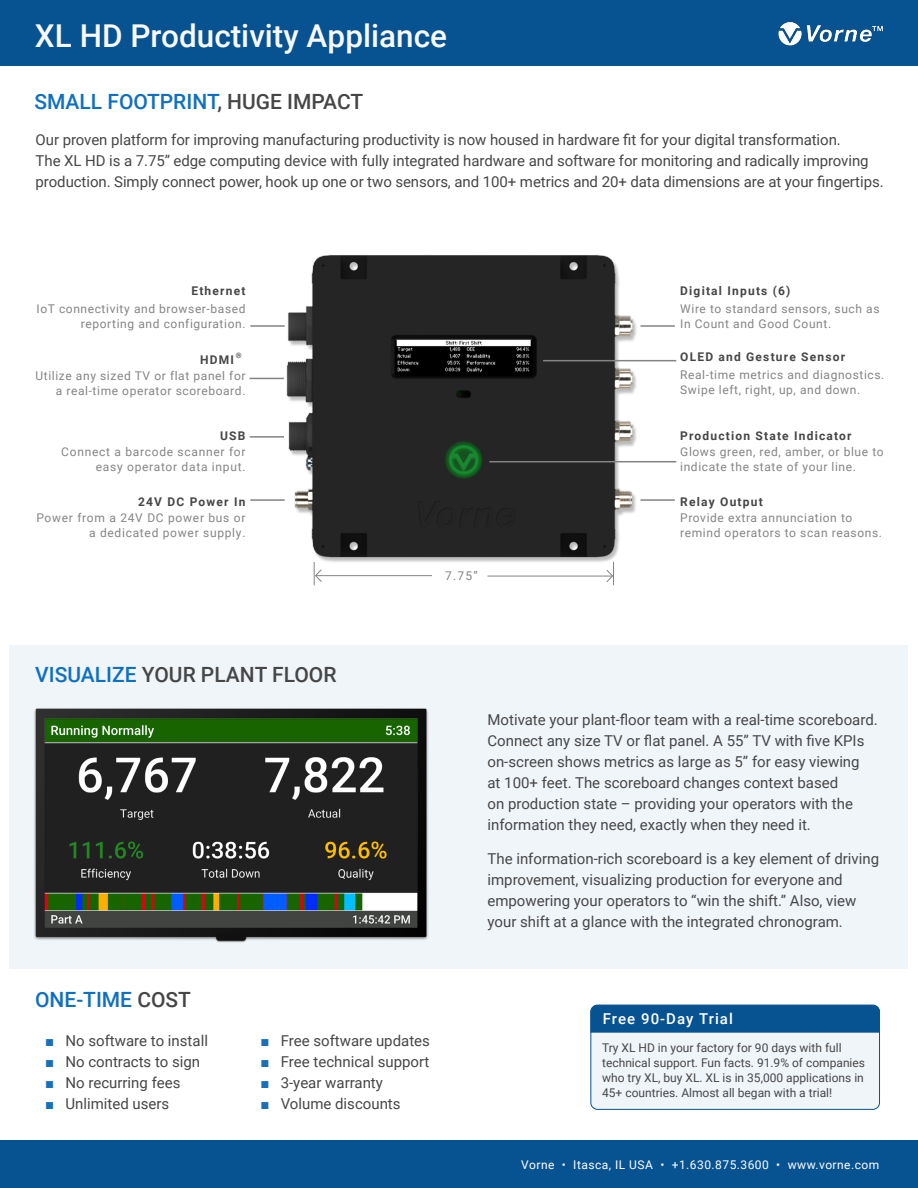
<style>
.page{position:relative;width:918px;height:1188px;background:#fff}
.page>*{position:absolute;margin:0;border:0;box-sizing:border-box;transform-origin:0 0}
.t1{font:500 31.5px "Roboto";color:#f8f8f8}
.t2{font:500 21px "Roboto";color:#1070c0}
.t3{font:500 21px "Roboto";color:#464646}
.t4{font:15px/21px "Roboto";color:#464646}
.t5{font:500 15px "Roboto";letter-spacing:.07em;color:#fff}
.t6{font:12px/15px "Roboto";letter-spacing:.05em;color:#848484;text-align:right}
.t7{font:12px/15px "Roboto";color:#464646}
.t8{font:700 12px "Roboto";letter-spacing:.1em;color:#464646}
.t9{font:12px "Roboto";letter-spacing:.04em;color:#fff}
.t10{font:700 7.5px "Roboto";color:#464646}
.s1{color:#464646}
.s2{color:#1070c0}
.s3{font-family:"Arial";color:#1870b9}
</style>
<div class="page">
<div style="left:0;top:0;width:918px;height:66px;background:#075391"></div>
<div style="left:10px;top:645px;width:898px;height:324px;background:#f0f5fa"></div>
<div style="left:0;top:1140px;width:918px;height:48px;background:#075391"></div>
<img style="left:778px;top:22px;width:105px;height:24px">
<img style="left:34px;top:708px;width:395px;height:235px">
<div style="left:591px;top:1005px;width:289px;height:104px;background:#f0f5fa;border-radius:7px"></div>
<div style="left:590px;top:1005px;width:290px;height:105px;border:1px solid #075391;border-radius:7px"></div>
<div style="left:590px;top:1005px;width:290px;height:28px;background:#075391"></div>
<hr style="left:315px;top:575px;width:117px;height:1px;background:#848484">
<hr style="left:487px;top:576px;width:125px;height:1px;background:#848484">
<svg style="left:314px;top:570px;width:8px;height:15px"></svg>
<svg style="left:606px;top:570px;width:8px;height:15px"></svg>
<hr style="left:249px;top:378px;width:35px;height:1px;background:#848484">
<hr style="left:250px;top:436px;width:34px;height:2px;background:#848484">
<img style="left:275px;top:254px;width:371px;height:316px">
<hr style="left:250px;top:499px;width:35px;height:2px;background:#848484">
<hr style="left:250px;top:325px;width:35px;height:2px;background:#848484">
<hr style="left:640px;top:499px;width:35px;height:2px;background:#848484">
<hr style="left:640px;top:325px;width:35px;height:2px;background:#848484">
<hr style="left:543px;top:360px;width:133px;height:1px;background:#848484">
<hr style="left:489px;top:461px;width:187px;height:1px;background:#848484">
<p class="t1" style="left:35px;top:14px;width:414px">XL HD Productivity Appliance</p>
<p class="t2" style="left:34px;top:86px;width:330px">SMALL FOOTPRINT<span class="s1">, HUGE IMPACT</span></p>
<p class="t4" style="left:36px;top:129px;width:850px">Our proven platform for improving manufacturing productivity is now housed in hardware fit for your digital transformation.<br>The XL HD is a 7.75” edge computing device with fully integrated hardware and software for monitoring and radically improving production. Simply connect power, hook up one or two sensors, and 100+ metrics and 20+ data dimensions are at your fingertips.</p>
<p class="t8" style="left:191px;top:282px;width:56px">Ethernet</p>
<p class="t6" style="left:37px;top:301px;width:210px">IoT connectivity and browser-based reporting and configuration.</p>
<p class="t10" style="left:236px;top:350px;width:7px">®</p>
<p class="t8" style="left:200px;top:352px;width:35px">HDMI</p>
<p class="t6" style="left:35px;top:368px;width:212px">Utilize any sized TV or flat panel for a real-time operator scoreboard.</p>
<p class="t8" style="left:220px;top:427px;width:27px">USB</p>
<p class="t6" style="left:61px;top:443px;width:186px">Connect a barcode scanner for easy operator data input.</p>
<p class="t8" style="left:138px;top:494px;width:109px">24V DC Power In</p>
<p class="t6" style="left:36px;top:510px;width:211px">Power from a 24V DC power bus or a dedicated power supply.</p>
<p class="t6" style="left:445px;top:567px;width:34px">7.75”</p>
<p class="t8" style="left:680px;top:282px;width:112px">Digital Inputs (6)</p>
<p class="t6" style="left:680px;top:301px;width:201px;text-align:left">Wire to standard sensors, such as<br>In Count and Good Count.</p>
<p class="t8" style="left:680px;top:349px;width:166px">OLED and Gesture Sensor</p>
<p class="t6" style="left:680px;top:367px;width:206px;text-align:left">Real-time metrics and diagnostics.<br>Swipe left, right, up, and down.</p>
<p class="t8" style="left:680px;top:428px;width:173px">Production State Indicator</p>
<p class="t6" style="left:680px;top:444px;width:205px;text-align:left">Glows green, red, amber, or blue to indicate the state of your line.</p>
<p class="t8" style="left:680px;top:493px;width:84px">Relay Output</p>
<p class="t6" style="left:680px;top:510px;width:203px;text-align:left">Provide extra annunciation to remind operators to scan reasons.</p>
<p class="t3" style="left:35px;top:660px;width:303px"><span class="s2">VISUALIZE</span> YOUR PLANT FLOOR</p>
<p class="t2" style="left:35px;top:985px;width:157px">ONE-TIME <span class="s1">COST</span></p>
<p class="t4" style="left:45px;top:1030px;width:164px"><span class="s3">■</span> No software to install</p>
<p class="t4" style="left:45px;top:1051px;width:157px"><span class="s3">■</span> No contracts to sign</p>
<p class="t4" style="left:45px;top:1072px;width:137px"><span class="s3">■</span> No recurring fees</p>
<p class="t4" style="left:45px;top:1093px;width:126px"><span class="s3">■</span> Unlimited users</p>
<p class="t4" style="left:260px;top:1030px;width:171px"><span class="s3">■</span> Free software updates</p>
<p class="t4" style="left:260px;top:1051px;width:171px"><span class="s3">■</span> Free technical support</p>
<p class="t4" style="left:260px;top:1072px;width:124px"><span class="s3">■</span> 3-year warranty</p>
<p class="t4" style="left:260px;top:1093px;width:142px"><span class="s3">■</span> Volume discounts</p>
<p class="t4" style="left:487px;top:708px;width:392px">Motivate your plant-floor team with a real-time scoreboard.<br>Connect any size TV or flat panel. A 55” TV with five KPIs on-screen shows metrics as large as 5” for easy viewing<br>at 100+ feet. The scoreboard changes context based<br>on production state – providing your operators with the information they need, exactly when they need it.</p>
<p class="t4" style="left:487px;top:848px;width:393px">The information-rich scoreboard is a key element of driving improvement, visualizing production for everyone and empowering your operators to “win the shift.” Also, view your shift at a glance with the integrated chronogram.</p>
<p class="t5" style="left:603px;top:1008px;width:132px">Free 90-Day Trial</p>
<p class="t7" style="left:602px;top:1040px;width:264px">Try XL HD in your factory for 90 days with full technical support. Fun facts. 91.9% of companies who try XL, buy XL. XL is in 35,000 applications in 45+ countries. Almost all began with a trial!</p>
<p class="t9" style="left:521px;top:1157px;width:360px">Vorne • Itasca, IL USA • +1.630.875.3600 • www.vorne.com</p>
</div>
